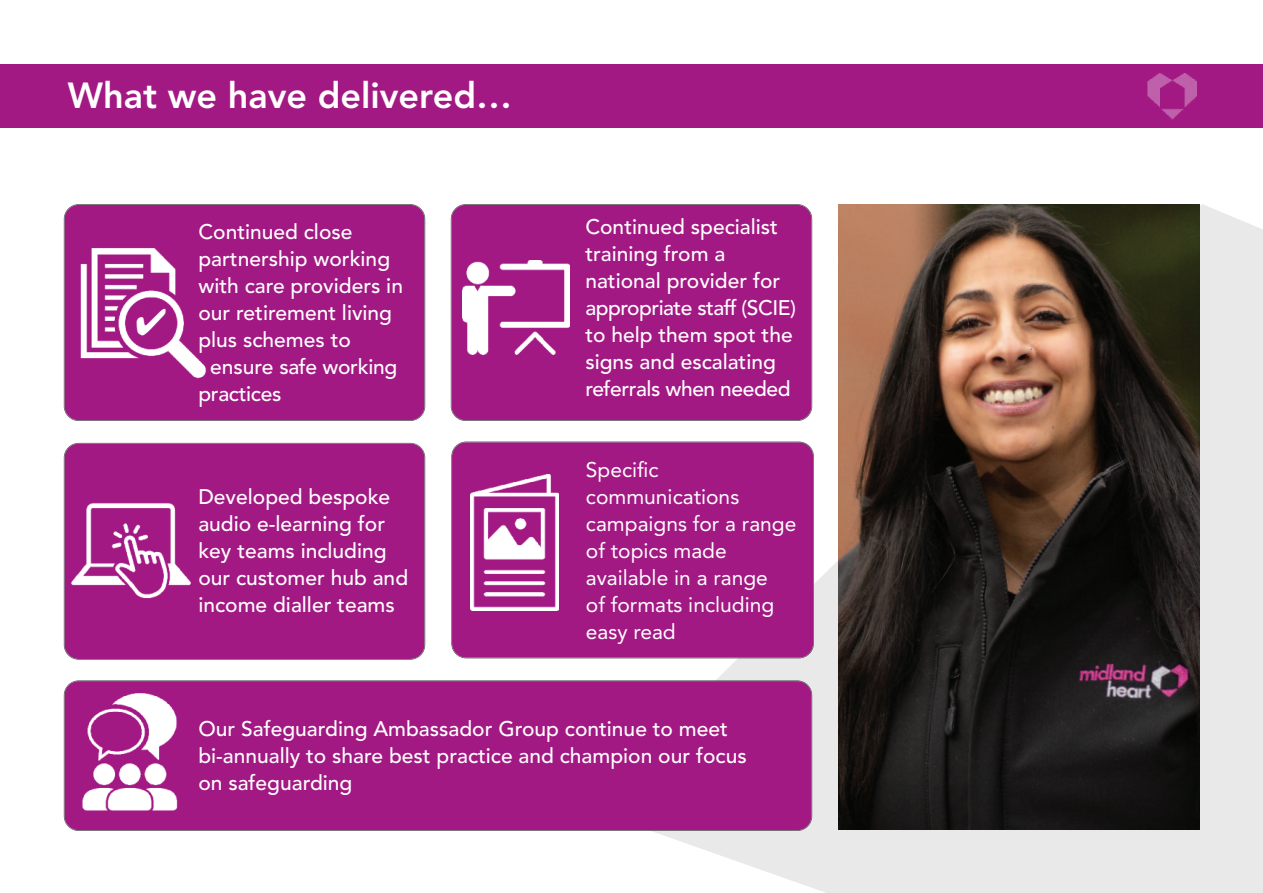
<style>
.page{position:relative;width:1263px;height:893px;background:#fff}
.page>*{position:absolute;margin:0;border:0;box-sizing:border-box;transform-origin:0 0}
.t1{font:800 36px "Avenir";color:#fff}
.t2{font:500 21px/27px "Avenir";color:#fff}
.t3{font:21px/27px "Avenir";color:#fff}
</style>
<div class="page">
<svg style="left:585px;top:204px;width:678px;height:689px;fill:#e9e9e9"></svg>
<div style="left:65px;top:444px;width:359px;height:215px;background:#a31984;border-radius:14px"></div>
<div style="left:64px;top:443px;width:361px;height:217px;border:2px solid #5a5a5d;border-radius:15px"></div>
<div style="left:65px;top:681px;width:746px;height:149px;background:#a31984;border-radius:14px"></div>
<div style="left:64px;top:680px;width:748px;height:151px;border:2px solid #5a5a5d;border-radius:15px"></div>
<div style="left:65px;top:205px;width:359px;height:215px;background:#a31984;border-radius:14px"></div>
<div style="left:64px;top:204px;width:361px;height:217px;border:2px solid #5a5a5d;border-radius:15px"></div>
<img style="left:80px;top:248px;width:127px;height:131px">
<img style="left:71px;top:503px;width:120px;height:96px">
<div style="left:451px;top:205px;width:360px;height:215px;background:#a31984;border-radius:14px"></div>
<div style="left:451px;top:204px;width:361px;height:217px;border:2px solid #5a5a5d;border-radius:15px"></div>
<img style="left:463px;top:261px;width:107px;height:93px">
<div style="left:0;top:64px;width:1263px;height:64px;background:#a31984"></div>
<div style="left:452px;top:442px;width:361px;height:216px;background:#a31984;border-radius:14px"></div>
<div style="left:451px;top:442px;width:363px;height:216px;border:2px solid #5a5a5d;border-radius:15px"></div>
<img style="left:63px;top:680px;width:129px;height:137px">
<img style="left:470px;top:475px;width:88px;height:135px">
<img style="left:839px;top:204px;width:360px;height:625px">
<img style="left:1147px;top:74px;width:49px;height:45px">
<svg style="left:137px;top:309px;width:29px;height:27px"></svg>
<h1 class="t1" style="left:68px;top:67px;width:446px">What we have delivered…</h1>
<p class="t2" style="left:198px;top:217px;width:156px">Continued close</p>
<p class="t2" style="left:198px;top:244px;width:193px">partnership working</p>
<p class="t2" style="left:198px;top:271px;width:206px">with care providers in</p>
<p class="t2" style="left:198px;top:298px;width:195px">our retirement living</p>
<p class="t2" style="left:198px;top:325px;width:154px">plus schemes to</p>
<p class="t2" style="left:210px;top:352px;width:189px">ensure safe working</p>
<p class="t2" style="left:198px;top:379px;width:85px">practices</p>
<p class="t2" style="left:198px;top:482px;width:211px">Developed bespoke audio e-learning for key teams including our customer hub and income dialler teams</p>
<p class="t2" style="left:585px;top:212px;width:212px">Continued specialist training from a national provider for appropriate staff (SCIE) to help them spot the signs and escalating referrals when needed</p>
<p class="t3" style="left:586px;top:455px;width:212px">Specific communications campaigns for a range of topics made available in a range<br>of formats including easy read</p>
<p class="t2" style="left:198px;top:714px;width:550px">Our Safeguarding Ambassador Group continue to meet bi-annually to share best practice and champion our focus on safeguarding</p>
</div>
